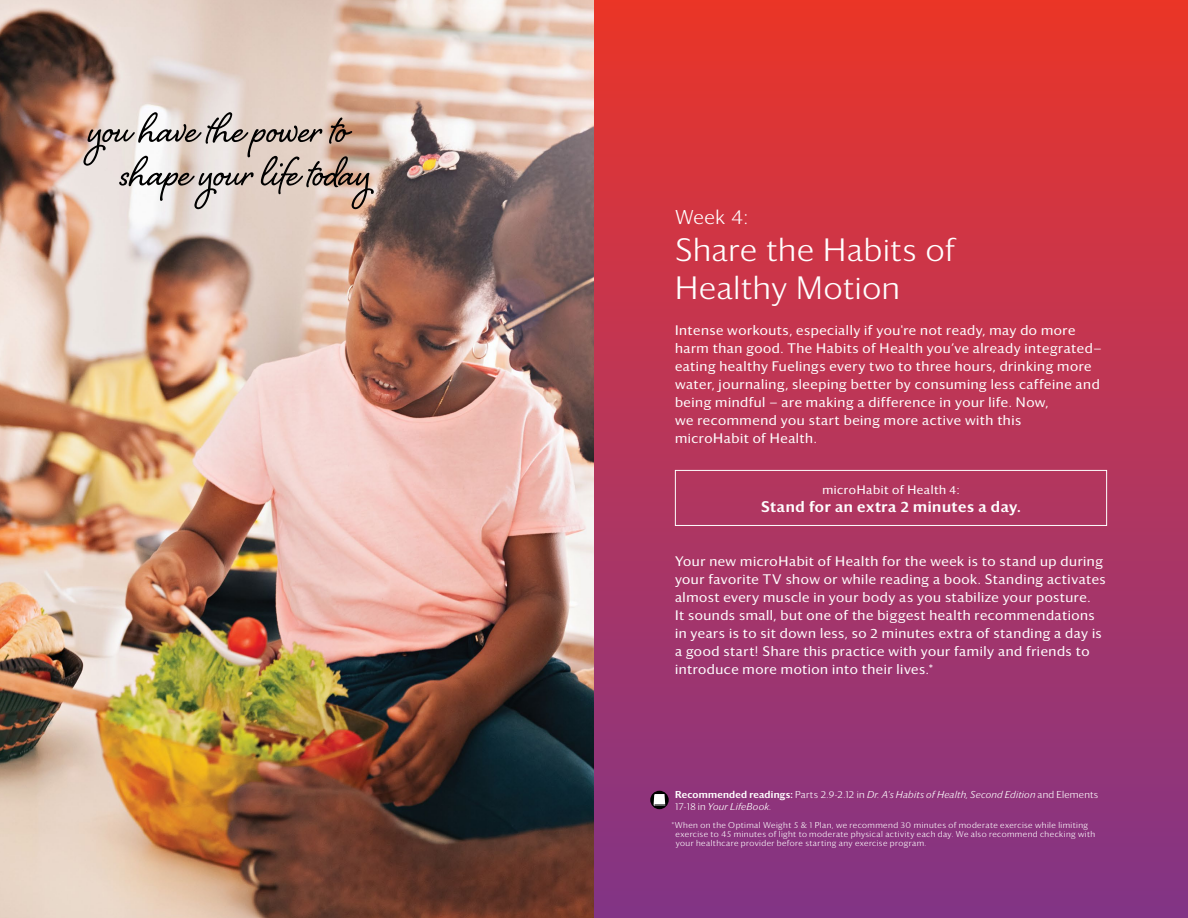
<style>
.page{position:relative;width:1188px;height:918px;background:#fff}
.page>*{position:absolute;margin:0;border:0;box-sizing:border-box;transform-origin:0 0}
.t1{font:52.5px/43.5px "Shelby Basic";color:#000}
.t2{font:31.5px/37.8px "Darby Sans Light TSFL";letter-spacing:.025em;color:#fff}
.t3{font:19.5px "Darby Sans Light TSFL";color:#fff}
.t4{font:15px "Darby Sans Medium TSFL";letter-spacing:.035em;color:#fff}
.t5{font:13.5px/18px "Darby Sans Regular TSFL";letter-spacing:.04em;color:#fff}
.t6{font:12px "Darby Sans Regular TSFL";letter-spacing:.045em;color:#fff}
.t7{font:9.75px/11.7px "Darby Sans Light Italic TSFL";letter-spacing:.025em;color:#fff}
.t8{font:8.25px/9px "Darby Sans Light TSFL";letter-spacing:.055em;color:#fff}
.s1{font-family:"Darby Sans Medium TSFL"}
.s2{font-family:"Darby Sans Light TSFL"}
</style>
<div class="page">
<img style="left:0;top:0;width:594px;height:918px">
<div style="left:594px;top:0;width:594px;height:918px;background:linear-gradient(to bottom,#ea352b,#813589)"></div>
<div style="left:675px;top:470px;width:432px;height:56px;border:1px solid #fff"></div>
<svg style="left:650px;top:791px;width:19px;height:18px"></svg>
<svg style="left:654px;top:794px;width:11px;height:12px"></svg>
<h1 class="t1" style="left:119px;top:113px;width:253px;text-indent:-32px">you have the power to shape your life today</h1>
<h3 class="t3" style="left:675px;top:203px;width:74px">Week 4:</h3>
<h2 class="t2" style="left:675px;top:230px;width:282px">Share the Habits of<br>Healthy Motion</h2>
<p class="t5" style="left:675px;top:321px;width:428px">Intense workouts, especially if you're not ready, may do more harm than good. The Habits of Health you’ve already integrated— eating healthy Fuelings every two to three hours, drinking more water, journaling, sleeping better by consuming less caffeine and being mindful — are making a difference in your life. Now,<br>we recommend you start being more active with this<br>microHabit of Health.</p>
<p class="t6" style="left:823px;top:481px;width:138px">microHabit of Health 4:</p>
<p class="t4" style="left:761px;top:495px;width:261px">Stand for an extra 2 minutes a day.</p>
<p class="t5" style="left:675px;top:551px;width:432px">Your new microHabit of Health for the week is to stand up during your favorite TV show or while reading a book. Standing activates almost every muscle in your body as you stabilize your posture.<br>It sounds small, but one of the biggest health recommendations in years is to sit down less, so 2 minutes extra of standing a day is a good start! Share this practice with your family and friends to introduce more motion into their lives.*</p>
<p class="t7" style="left:675px;top:788px;width:425px"><span class="s1">Recommended readings:</span> <span class="s2">Parts 2.9-2.12 in</span> Dr. A's Habits of Health, Second Edition <span class="s2">and Elements<br>17-18 in</span> Your LifeBook.</p>
<p class="t8" style="left:676px;top:820px;width:421px;text-indent:-4px">*When on the Optimal Weight 5 &amp; 1 Plan, we recommend 30 minutes of moderate exercise while limiting exercise to 45 minutes of light to moderate physical activity each day. We also recommend checking with your healthcare provider before starting any exercise program.</p>
</div>
